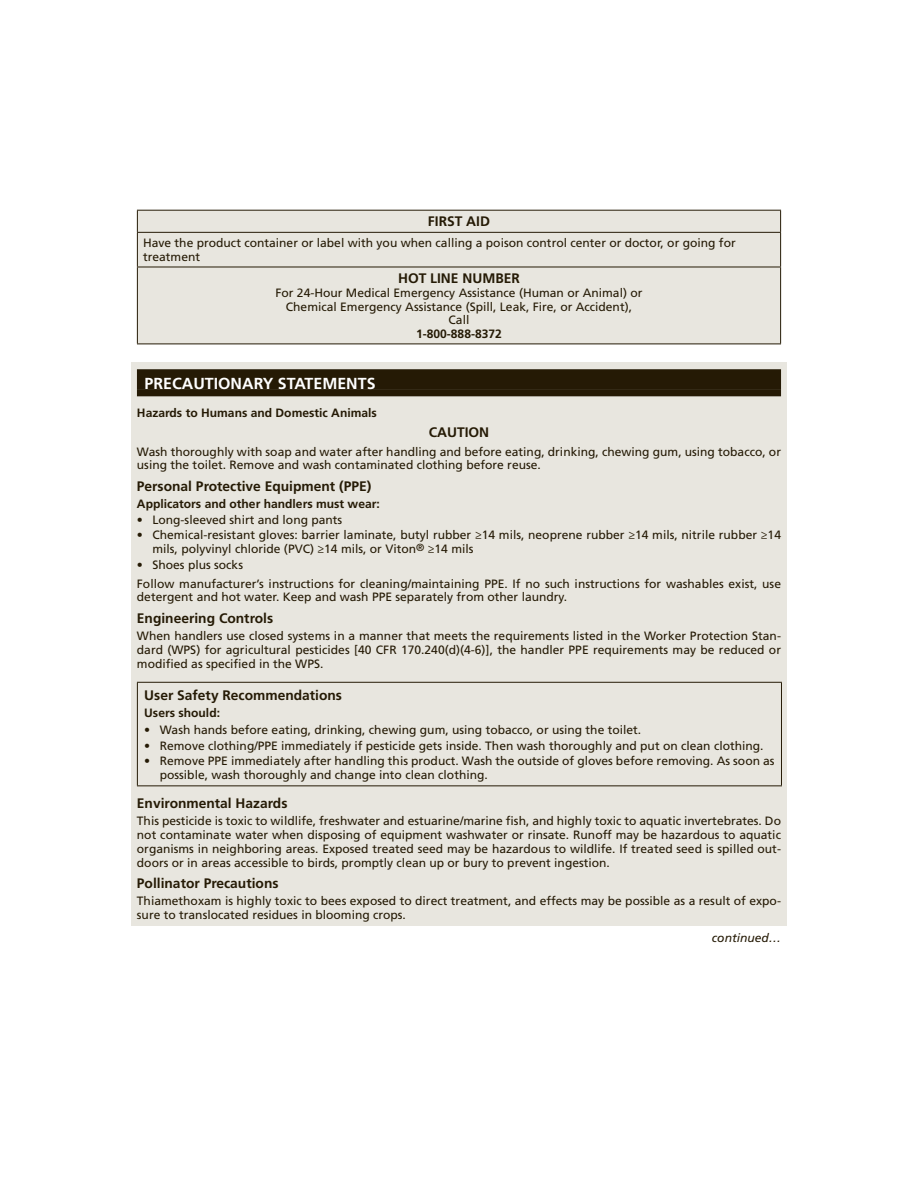
<style>
.page{position:relative;width:918px;height:1188px;background:#fff}
.page>*{position:absolute;margin:0;border:0;box-sizing:border-box;transform-origin:0 0}
.t1{font:700 15.9px "Frutiger LT Std";color:#fff}
.t2{font:700 13.8px "Frutiger LT Std";color:#251a05}
.t3{font:12.15px/13.8px "Frutiger LT Std";color:#251a05}
.t4{font:700 12.15px "Frutiger LT Std";color:#251a05}
.t5{font:italic 12.15px "Frutiger LT Std";color:#251a05}
.s1{font-size:10.35px}
</style>
<div class="page">
<div style="left:131px;top:362px;width:656px;height:564px;background:#e8e6df"></div>
<div style="left:137px;top:369px;width:644px;height:20px;background:#251a05"></div>
<div style="left:137px;top:389px;width:644px;height:7px;background:#251a05"></div>
<div style="left:138px;top:211px;width:642px;height:132px;background:#e8e6df"></div>
<hr style="left:137px;top:210px;width:644px;height:1px;background:#251a05">
<svg style="left:137px;top:211px;width:1px;height:21px"></svg>
<svg style="left:780px;top:211px;width:1px;height:21px"></svg>
<hr style="left:137px;top:232px;width:644px;height:1px;background:#251a05">
<hr style="left:137px;top:233px;width:1px;height:34px;background:#251a05">
<hr style="left:780px;top:233px;width:1px;height:34px;background:#251a05">
<hr style="left:137px;top:267px;width:644px;height:1px;background:#251a05">
<hr style="left:137px;top:267px;width:1px;height:76px;background:#251a05">
<hr style="left:780px;top:267px;width:1px;height:76px;background:#251a05">
<hr style="left:137px;top:343px;width:644px;height:1px;background:#251a05">
<hr style="left:137px;top:682px;width:645px;height:1px;background:#251a05">
<hr style="left:137px;top:683px;width:1px;height:102px;background:#251a05">
<hr style="left:781px;top:683px;width:1px;height:102px;background:#251a05">
<hr style="left:137px;top:785px;width:645px;height:1px;background:#251a05">
<p class="t2" style="left:428px;top:216px;width:64px">FIRST AID</p>
<p class="t3" style="left:143px;top:237px;width:594px">Have the product container or label with you when calling a poison control center or doctor, or going for treatment</p>
<p class="t2" style="left:398px;top:273px;width:123px">HOT LINE NUMBER</p>
<p class="t3" style="left:276px;top:287px;width:368px;text-align:center">For 24-Hour Medical Emergency Assistance (Human or Animal) or<br>Chemical Emergency Assistance (Spill, Leak, Fire, or Accident),<br>Call</p>
<p class="t4" style="left:416px;top:329px;width:87px">1-800-888-8372</p>
<h1 class="t1" style="left:145px;top:377px;width:232px">PRECAUTIONARY STATEMENTS</h1>
<p class="t4" style="left:137px;top:408px;width:241px">Hazards to Humans and Domestic Animals</p>
<p class="t2" style="left:429px;top:426px;width:62px">CAUTION</p>
<p class="t3" style="left:137px;top:445px;width:646px">Wash thoroughly with soap and water after handling and before eating, drinking, chewing gum, using tobacco, or using the toilet. Remove and wash contaminated clothing before reuse.</p>
<p class="t2" style="left:137px;top:481px;width:236px">Personal Protective Equipment (PPE)</p>
<p class="t4" style="left:137px;top:499px;width:244px">Applicators and other handlers must wear:</p>
<p class="t3" style="left:137px;top:514px;width:207px">• Long-sleeved shirt and long pants</p>
<p class="t3" style="left:152px;top:529px;width:630px;text-indent:-16px">• Chemical-resistant gloves: barrier laminate, butyl rubber ≥14 mils, neoprene rubber ≥14 mils, nitrile rubber ≥14 mils, polyvinyl chloride (PVC) ≥14 mils, or Viton<span class="s1">®</span> ≥14 mils</p>
<p class="t3" style="left:137px;top:556px;width:646px;line-height:19px">• Shoes plus socks<br>Follow manufacturer’s instructions for cleaning/maintaining PPE. If no such instructions for washables exist, use</p>
<p class="t3" style="left:137px;top:591px;width:432px">detergent and hot water. Keep and wash PPE separately from other laundry.</p>
<p class="t2" style="left:137px;top:613px;width:138px">Engineering Controls</p>
<p class="t3" style="left:137px;top:630px;width:646px;text-align:justify">When handlers use closed systems in a manner that meets the requirements listed in the Worker Protection Stan&shy;dard (WPS) for agricultural pesticides [40 CFR 170.240(d)(4-6)], the handler PPE requirements may be reduced or modified as specified in the WPS.</p>
<p class="t2" style="left:144px;top:689px;width:199px">User Safety Recommendations</p>
<p class="t4" style="left:144px;top:708px;width:77px">Users should:</p>
<p class="t3" style="left:144px;top:724px;width:499px">• Wash hands before eating, drinking, chewing gum, using tobacco, or using the toilet.</p>
<p class="t3" style="left:144px;top:739px;width:621px">• Remove clothing/PPE immediately if pesticide gets inside. Then wash thoroughly and put on clean clothing.</p>
<p class="t3" style="left:160px;top:755px;width:616px;text-indent:-16px">• Remove PPE immediately after handling this product. Wash the outside of gloves before removing. As soon as possible, wash thoroughly and change into clean clothing.</p>
<p class="t2" style="left:137px;top:797px;width:152px">Environmental Hazards</p>
<p class="t3" style="left:137px;top:815px;width:646px;text-align:justify">This pesticide is toxic to wildlife, freshwater and estuarine/marine fish, and highly toxic to aquatic invertebrates. Do not contaminate water when disposing of equipment washwater or rinsate. Runoff may be hazardous to aquatic organisms in neighboring areas. Exposed treated seed may be hazardous to wildlife. If treated seed is spilled out&shy;doors or in areas accessible to birds, promptly clean up or bury to prevent ingestion.</p>
<p class="t2" style="left:137px;top:878px;width:143px">Pollinator Precautions</p>
<p class="t3" style="left:137px;top:895px;width:646px">Thiamethoxam is highly toxic to bees exposed to direct treatment, and effects may be possible as a result of expo&shy;sure to translocated residues in blooming crops.</p>
<p class="t5" style="left:712px;top:932px;width:71px">continued…</p>
</div>
